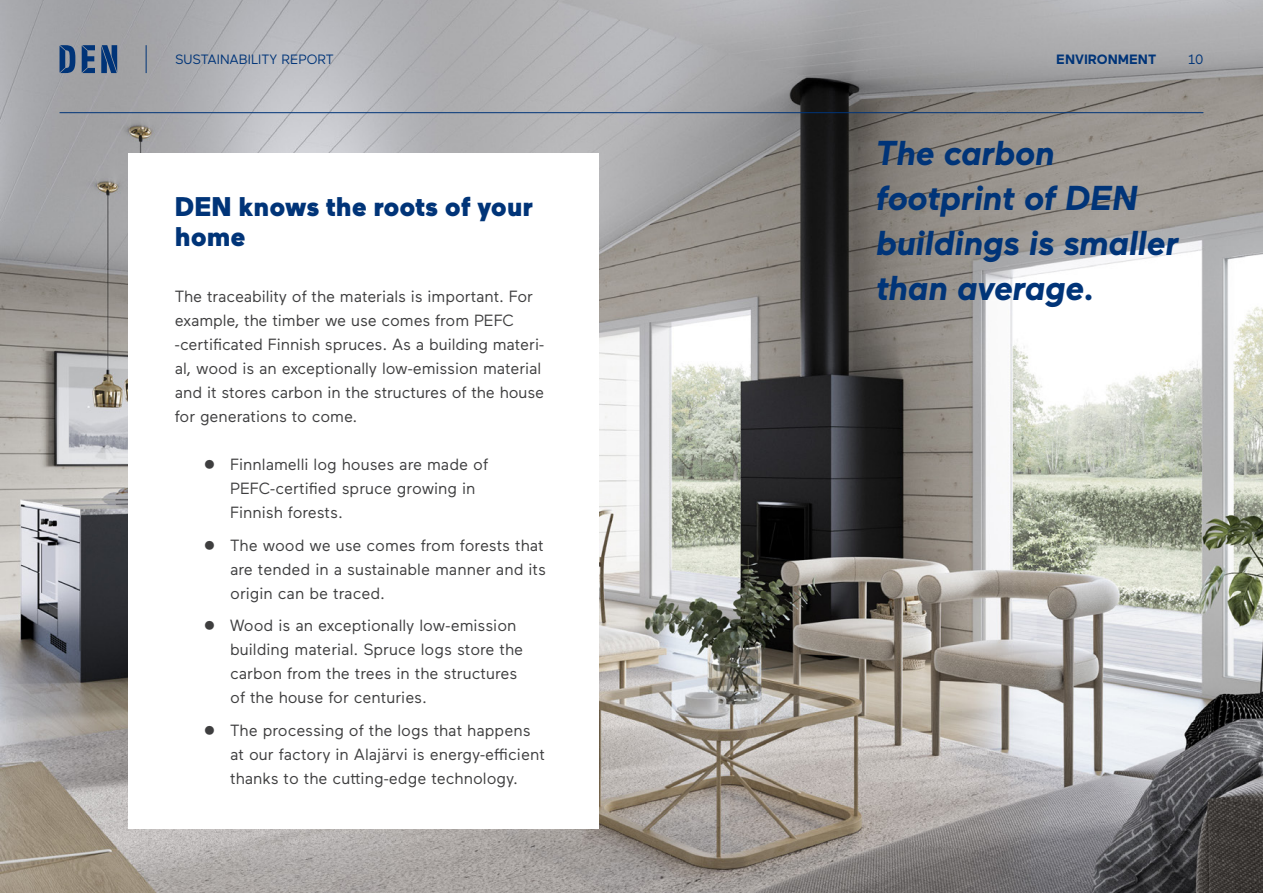
<style>
.page{position:relative;width:1263px;height:893px;background:#fff}
.page>*{position:absolute;margin:0;border:0;box-sizing:border-box;transform-origin:0 0}
.Nosto{font:italic 700 34.5px/45px "Maax";letter-spacing:-.01em;color:#003478}
.Otsikko{font:900 27px/30px "Maax";color:#003478}
.bullet{font:16.2px/24px "Maax";color:#3e3e3f}
.Leipis{font:16.2px/24px "Maax";letter-spacing:-.005em;color:#3e3e3f}
.t1{font:13.5px "Maax";color:#003478}
.ylä{font:700 13.5px "Maax";color:#003478}
</style>
<div class="page">
<img style="left:0;top:0;width:1263px;height:893px">
<div style="left:128px;top:153px;width:470px;height:675px;background:#fff"></div>
<hr style="left:60px;top:112px;width:1143px;height:1px;background:#003478">
<svg style="left:82px;top:45px;width:13px;height:28px"></svg>
<svg style="left:101px;top:45px;width:16px;height:28px"></svg>
<svg style="left:60px;top:45px;width:15px;height:28px"></svg>
<svg style="left:146px;top:45px;width:1px;height:28px"></svg>
<p class="t1" style="left:175px;top:51px;width:160px">SUSTAINABILITY REPORT</p>
<p class="ylä" style="left:1056px;top:51px;width:102px">ENVIRONMENT</p>
<p class="t1" style="left:1188px;top:51px;width:17px">10</p>
<p class="Otsikko" style="left:175px;top:190px;width:360px">DEN knows the roots of your home</p>
<p class="Leipis" style="left:175px;top:284px;width:371px">The traceability of the materials is important. For example, the timber we use comes from PEFC -certificated Finnish spruces. As a building materi&shy;al, wood is an exceptionally low-emission material and it stores carbon in the structures of the house for generations to come.</p>
<p class="bullet" style="left:230px;top:452px;width:259px;text-indent:-26px">● Finnlamelli log houses are made of<br>PEFC-certified spruce growing in<br>Finnish forests.</p>
<p class="bullet" style="left:230px;top:532px;width:317px;text-indent:-26px">● The wood we use comes from forests that are tended in a sustainable manner and its origin can be traced.</p>
<p class="bullet" style="left:230px;top:613px;width:295px;text-indent:-26px">● Wood is an exceptionally low-emission building material. Spruce logs store the carbon from the trees in the structures of the house for centuries.</p>
<p class="bullet" style="left:230px;top:717px;width:316px;text-indent:-26px">● The processing of the logs that happens at our factory in Alajärvi is energy-efficient thanks to the cutting-edge technology.</p>
<p class="Nosto" style="left:876px;top:129px;width:304px">The carbon footprint of DEN buildings is smaller than average.</p>
</div>
